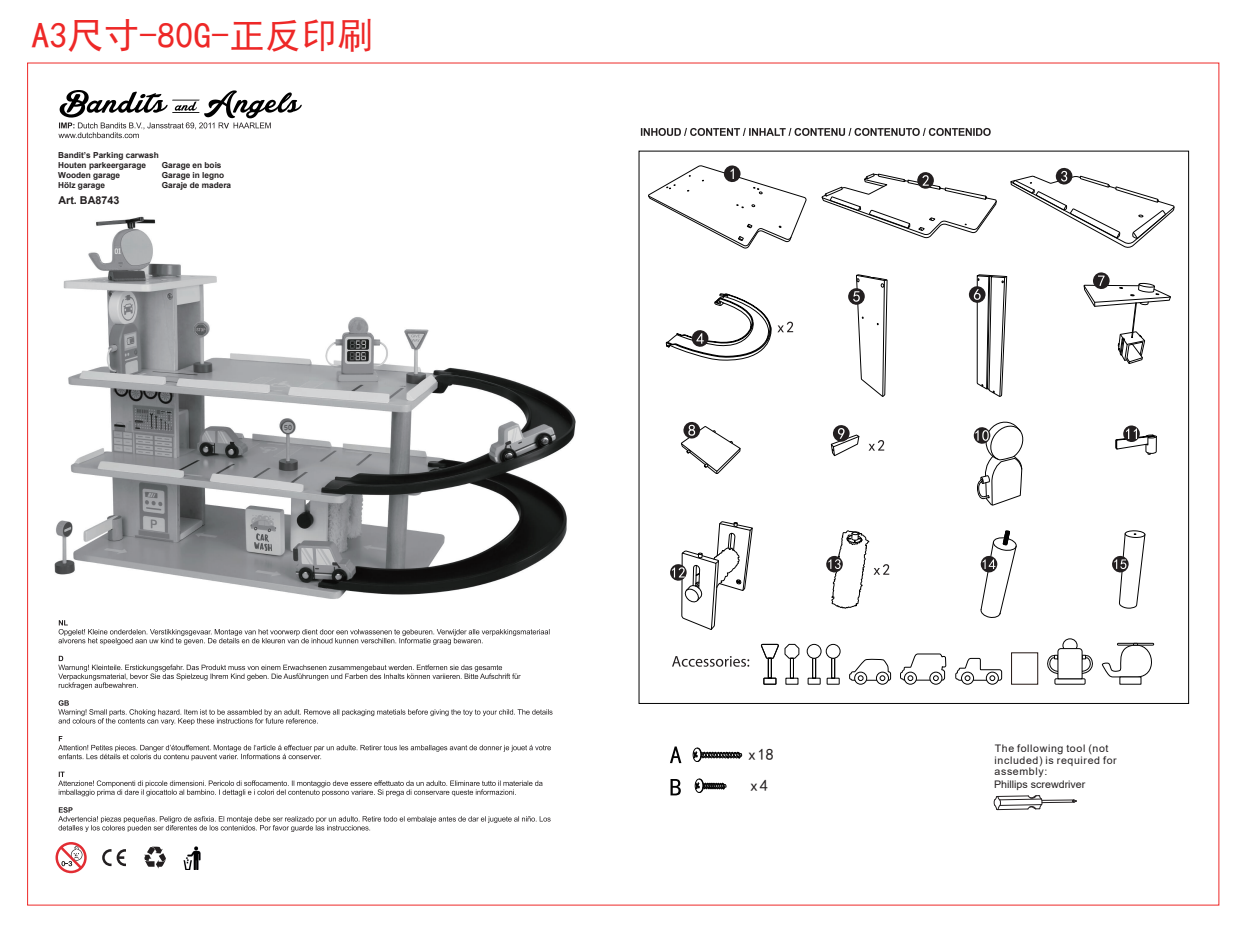
<style>
.page{position:relative;width:1247px;height:930px;background:#fff}
.page>*{position:absolute;margin:0;border:0;box-sizing:border-box;transform-origin:0 0}
.t1{font:36px "Sim Hei";color:#ee2827}
.t2{font:16px/31px "Sim Hei";color:#231f20}
.t3{font:700 10.8px "Arial";color:#231f20}
.t4{font:10.4px/11.9px "Arial";letter-spacing:.06em;color:#231f20}
.t5{font:700 8.3px/9.9px "Arial";color:#231f20}
</style>
<div class="page">
<svg style="left:993px;top:795px;width:83px;height:15px"></svg>
<svg style="left:695px;top:779px;width:31px;height:14px"></svg>
<svg style="left:692px;top:748px;width:49px;height:14px"></svg>
<svg style="left:670px;top:746px;width:11px;height:17px"></svg>
<svg style="left:670px;top:779px;width:10px;height:16px"></svg>
<div style="left:1124px;top:530px;width:20px;height:8px;border:1px solid #030303;border-radius:50%"></div>
<svg style="left:848px;top:274px;width:39px;height:123px"></svg>
<svg style="left:968px;top:274px;width:38px;height:123px"></svg>
<svg style="left:1083px;top:272px;width:87px;height:92px"></svg>
<svg style="left:1115px;top:425px;width:41px;height:30px"></svg>
<svg style="left:868px;top:440px;width:16px;height:11px"></svg>
<svg style="left:1112px;top:533px;width:32px;height:75px"></svg>
<svg style="left:980px;top:530px;width:36px;height:88px"></svg>
<svg style="left:821px;top:172px;width:175px;height:66px"></svg>
<svg style="left:648px;top:165px;width:158px;height:84px"></svg>
<svg style="left:1010px;top:167px;width:164px;height:81px"></svg>
<svg style="left:666px;top:293px;width:127px;height:68px"></svg>
<svg style="left:826px;top:530px;width:63px;height:78px"></svg>
<svg style="left:831px;top:425px;width:28px;height:31px"></svg>
<svg style="left:681px;top:421px;width:59px;height:53px"></svg>
<svg style="left:973px;top:421px;width:51px;height:84px"></svg>
<svg style="left:670px;top:521px;width:82px;height:146px"></svg>
<div style="left:763px;top:678px;width:13px;height:6px;border:1px solid #030303"></div>
<div style="left:768px;top:658px;width:3px;height:20px;border:1px solid #030303"></div>
<svg style="left:761px;top:644px;width:17px;height:14px"></svg>
<div style="left:790px;top:658px;width:3px;height:20px;border:1px solid #030303"></div>
<svg style="left:784px;top:644px;width:15px;height:14px"></svg>
<div style="left:1054px;top:678px;width:31px;height:6px;border:1px solid #030303"></div>
<div style="left:1062px;top:639px;width:15px;height:13px;border:1px solid #030303;border-radius:50%"></div>
<svg style="left:1047px;top:648px;width:46px;height:31px"></svg>
<div style="left:1117px;top:643px;width:36px;height:2px;border:1px solid #030303"></div>
<svg style="left:1101px;top:643px;width:51px;height:34px"></svg>
<div style="left:876px;top:672px;width:12px;height:12px;border:1px solid #030303;border-radius:50%"></div>
<div style="left:854px;top:672px;width:12px;height:12px;border:1px solid #030303;border-radius:50%"></div>
<svg style="left:849px;top:659px;width:41px;height:22px"></svg>
<div style="left:904px;top:672px;width:12px;height:12px;border:1px solid #030303;border-radius:50%"></div>
<div style="left:929px;top:672px;width:12px;height:12px;border:1px solid #030303;border-radius:50%"></div>
<svg style="left:900px;top:654px;width:45px;height:27px"></svg>
<div style="left:986px;top:672px;width:12px;height:12px;border:1px solid #030303;border-radius:50%"></div>
<div style="left:961px;top:672px;width:12px;height:12px;border:1px solid #030303;border-radius:50%"></div>
<svg style="left:955px;top:658px;width:46px;height:23px"></svg>
<div style="left:807px;top:678px;width:13px;height:6px;border:1px solid #030303"></div>
<div style="left:812px;top:658px;width:3px;height:20px;border:1px solid #030303"></div>
<div style="left:807px;top:644px;width:14px;height:14px;border:1px solid #030303;border-radius:50%"></div>
<div style="left:826px;top:678px;width:13px;height:6px;border:1px solid #030303"></div>
<div style="left:831px;top:658px;width:3px;height:20px;border:1px solid #030303"></div>
<div style="left:826px;top:644px;width:14px;height:14px;border:1px solid #030303;border-radius:50%"></div>
<svg style="left:640px;top:128px;width:350px;height:8px"></svg>
<svg style="left:58px;top:90px;width:244px;height:48px"></svg>
<svg style="left:58px;top:807px;width:492px;height:25px"></svg>
<svg style="left:58px;top:771px;width:484px;height:25px"></svg>
<svg style="left:58px;top:736px;width:493px;height:24px"></svg>
<svg style="left:58px;top:700px;width:494px;height:25px"></svg>
<svg style="left:58px;top:656px;width:462px;height:33px"></svg>
<svg style="left:58px;top:620px;width:491px;height:25px"></svg>
<img style="left:54px;top:216px;width:522px;height:383px">
<img style="left:183px;top:846px;width:18px;height:24px">
<svg style="left:55px;top:842px;width:32px;height:31px"></svg>
<svg style="left:102px;top:849px;width:9px;height:17px"></svg>
<svg style="left:117px;top:849px;width:9px;height:17px"></svg>
<svg style="left:144px;top:846px;width:22px;height:22px"></svg>
<h1 class="t1" style="left:31px;top:17px;width:344px">A3尺寸-80G-正反印刷</h1>
<p class="t5" style="left:58px;top:151px;width:102px">Bandit’s Parking carwash<br>Houten parkeergarage<br>Wooden garage<br>Hölz garage</p>
<p class="t5" style="left:162px;top:160px;width:71px">Garage en bois<br>Garage in legno<br>Garaje de madera</p>
<h3 class="t3" style="left:58px;top:193px;width:62px">Art. BA8743</h3>
<h2 class="t2" style="left:748px;top:739px;width:27px">x18 x4</h2>
<p class="t4" style="left:994px;top:742px;width:124px">The following tool (not included) is required for assembly:<br>Phillips screwdriver</p>
</div>
